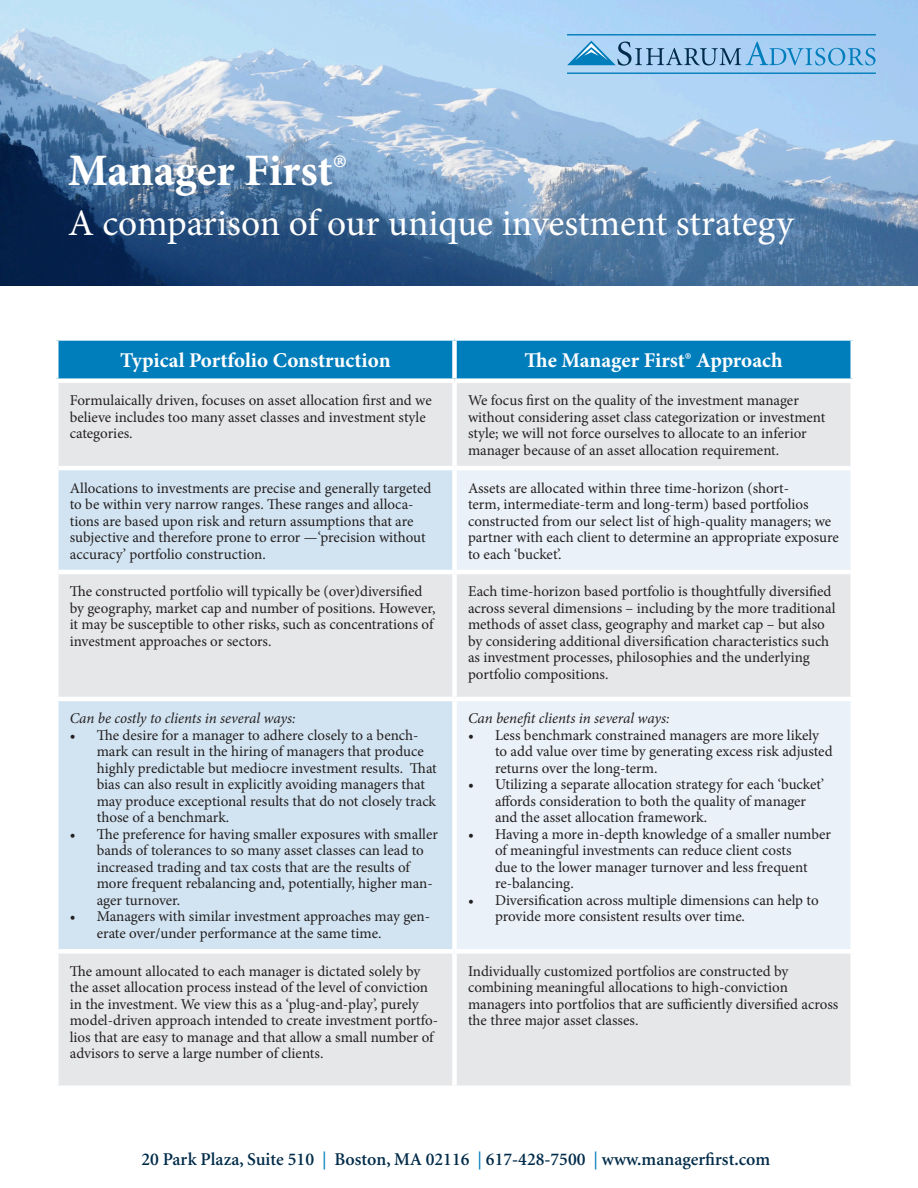
<style>
.page{position:relative;width:918px;height:1188px;background:#fff}
.page>*{position:absolute;margin:0;border:0;box-sizing:border-box;transform-origin:0 0}
.t1{font:700 45px "Minion Pro";color:#fff}
.t2{font:37.5px "Minion Pro";color:#fff}
.t3{font:700 21px "Minion Pro";color:#fff}
.t4{font:600 18px "Minion";color:#002b49}
.t5{font:15px/16.5px "Minion Pro";color:#231f20}
.t6{font:italic 15px "Minion Pro";letter-spacing:-.005em;color:#231f20}
.s1{color:#007dbb}
</style>
<div class="page">
<img style="left:0;top:0;width:918px;height:285px">
<hr style="left:567px;top:73px;width:309px;height:1px;background:#007dbb">
<hr style="left:567px;top:34px;width:309px;height:1px;background:#007dbb">
<svg style="left:567px;top:41px;width:309px;height:25px;background:#85b8df"></svg>
<div style="left:58px;top:341px;width:792px;height:37px;background:#007dbb"></div>
<div style="left:58px;top:383px;width:792px;height:703px;background:#e6e7e9"></div>
<svg style="left:58px;top:470px;width:394px;height:479px;background:#d7e4ee"></svg>
<svg style="left:457px;top:470px;width:393px;height:479px;background:#e9eef4"></svg>
<div style="left:452px;top:470px;width:5px;height:100px;background:#fff"></div>
<div style="left:452px;top:341px;width:5px;height:37px;background:#fff"></div>
<div style="left:452px;top:383px;width:5px;height:83px;background:#fff"></div>
<hr style="left:58px;top:466px;width:396px;height:4px;background:#fff">
<hr style="left:454px;top:466px;width:396px;height:4px;background:#fff">
<hr style="left:58px;top:570px;width:396px;height:4px;background:#fff">
<hr style="left:454px;top:570px;width:396px;height:4px;background:#fff">
<div style="left:452px;top:574px;width:5px;height:123px;background:#fff"></div>
<div style="left:452px;top:701px;width:5px;height:248px;background:#fff"></div>
<div style="left:452px;top:954px;width:5px;height:132px;background:#fff"></div>
<hr style="left:54px;top:697px;width:400px;height:4px;background:#fff">
<hr style="left:454px;top:697px;width:401px;height:4px;background:#fff">
<div style="left:54px;top:949px;width:400px;height:5px;background:#fff"></div>
<div style="left:454px;top:949px;width:401px;height:5px;background:#fff"></div>
<p class="t1" style="left:68px;top:139px;width:280px">Manager First®</p>
<p class="t2" style="left:68px;top:198px;width:727px">A comparison of our unique investment strategy</p>
<p class="t3" style="left:120px;top:346px;width:272px">Typical Portfolio Construction</p>
<p class="t3" style="left:525px;top:346px;width:260px">The Manager First® Approach</p>
<p class="t5" style="left:70px;top:392px;width:364px">Formulaically driven, focuses on asset allocation first and we believe includes too many asset classes and investment style categories.</p>
<p class="t5" style="left:468px;top:392px;width:359px">We focus first on the quality of the investment manager without considering asset class categorization or investment style; we will not force ourselves to allocate to an inferior manager because of an asset allocation requirement.</p>
<p class="t5" style="left:70px;top:480px;width:363px">Allocations to investments are precise and generally targeted to be within very narrow ranges. These ranges and alloca&shy;tions are based upon risk and return assumptions that are subjective and therefore prone to error —‘precision without accuracy’ portfolio construction.</p>
<p class="t5" style="left:468px;top:480px;width:372px">Assets are allocated within three time-horizon (short-<br>term, intermediate-term and long-term) based portfolios constructed from our select list of high-quality managers; we partner with each client to determine an appropriate exposure to each ‘bucket’.</p>
<p class="t5" style="left:70px;top:583px;width:367px">The constructed portfolio will typically be (over)diversified by geography, market cap and number of positions. However, it may be susceptible to other risks, such as concentrations of investment approaches or sectors.</p>
<p class="t5" style="left:468px;top:583px;width:369px">Each time-horizon based portfolio is thoughtfully diversified across several dimensions – including by the more traditional methods of asset class, geography and market cap – but also by considering additional diversification characteristics such as investment processes, philosophies and the underlying portfolio compositions.</p>
<p class="t6" style="left:70px;top:708px;width:227px">Can be costly to clients in several ways:</p>
<p class="t5" style="left:97px;top:727px;width:342px;text-indent:-27px">• The desire for a manager to adhere closely to a bench&shy;mark can result in the hiring of managers that produce highly predictable but mediocre investment results. That bias can also result in explicitly avoiding managers that may produce exceptional results that do not closely track those of a benchmark.</p>
<p class="t5" style="left:97px;top:826px;width:343px;text-indent:-27px">• The preference for having smaller exposures with smaller bands of tolerances to so many asset classes can lead to increased trading and tax costs that are the results of more frequent rebalancing and, potentially, higher man&shy;ager turnover.</p>
<p class="t5" style="left:97px;top:908px;width:335px;text-indent:-27px">• Managers with similar investment approaches may gen&shy;erate over/under performance at the same time.</p>
<p class="t6" style="left:468px;top:708px;width:203px">Can benefit clients in several ways:</p>
<p class="t5" style="left:495px;top:727px;width:339px;text-indent:-27px">• Less benchmark constrained managers are more likely to add value over time by generating excess risk adjusted returns over the long-term.</p>
<p class="t5" style="left:495px;top:776px;width:331px;text-indent:-27px">• Utilizing a separate allocation strategy for each ‘bucket’ affords consideration to both the quality of manager and the asset allocation framework.</p>
<p class="t5" style="left:495px;top:826px;width:338px;text-indent:-27px">• Having a more in-depth knowledge of a smaller number of meaningful investments can reduce client costs<br>due to the lower manager turnover and less frequent re-balancing.</p>
<p class="t5" style="left:495px;top:892px;width:325px;text-indent:-27px">• Diversification across multiple dimensions can help to provide more consistent results over time.</p>
<p class="t5" style="left:70px;top:963px;width:370px">The amount allocated to each manager is dictated solely by the asset allocation process instead of the level of conviction in the investment. We view this as a ‘plug-and-play’, purely model-driven approach intended to create investment portfo&shy;lios that are easy to manage and that allow a small number of advisors to serve a large number of clients.</p>
<p class="t5" style="left:468px;top:963px;width:372px">Individually customized portfolios are constructed by combining meaningful allocations to high-conviction managers into portfolios that are sufficiently diversified across the three major asset classes.</p>
<p class="t4" style="left:141px;top:1150px;width:630px">20 Park Plaza, Suite 510 <span class="s1">|</span> Boston, MA 02116 <span class="s1">|</span> 617-428-7500 <span class="s1">|</span> www.managerfirst.com</p>
</div>
